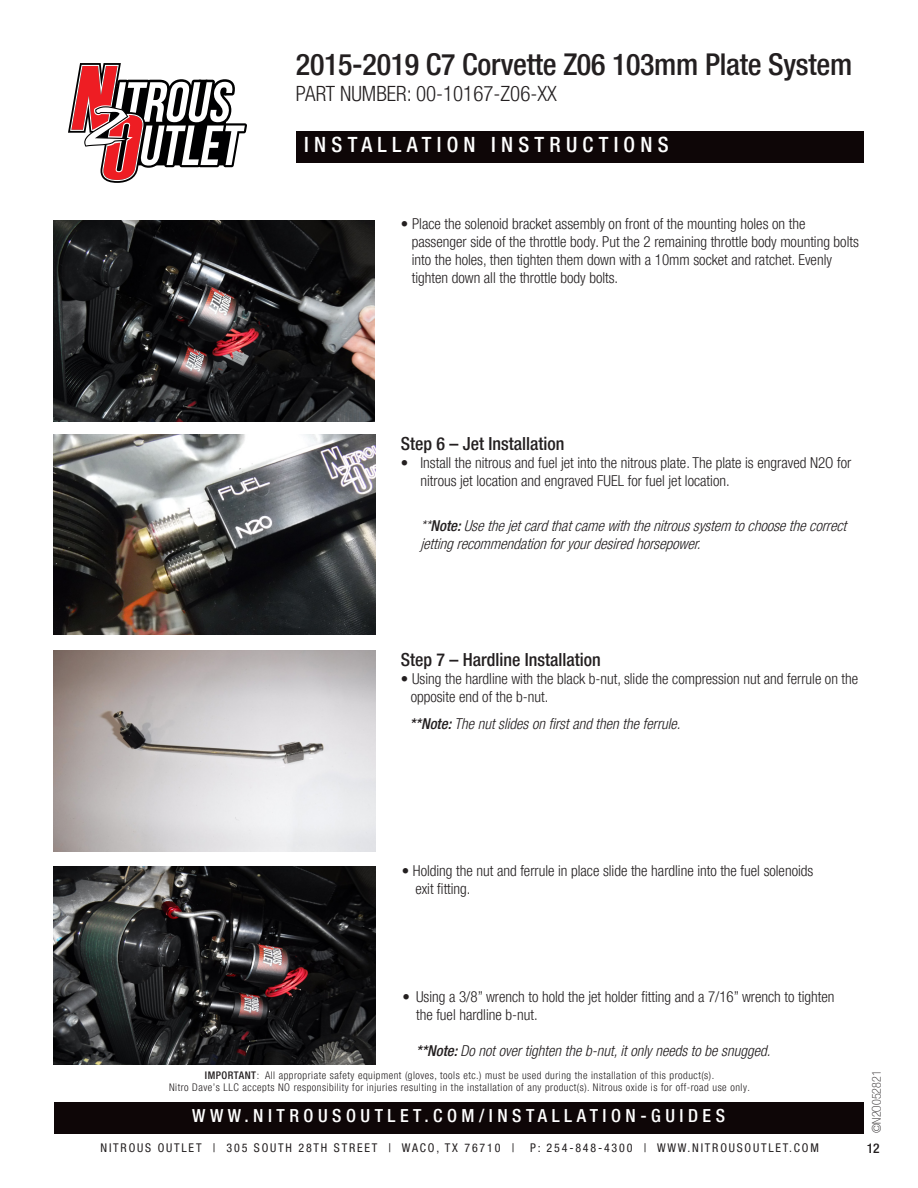
<style>
.page{position:relative;width:918px;height:1188px;background:#fff}
.page>*{position:absolute;margin:0;border:0;box-sizing:border-box;transform-origin:0 0}
.t1{font:500 condensed 30px "Helvetica Neue LT Pro";letter-spacing:-.01em;color:#231f20}
.t2{font:300 condensed 21px "Helvetica Neue LT Pro";color:#231f20}
.t3{font:500 condensed 21px "Helvetica Neue LT Pro";letter-spacing:.25em;color:#fff}
.t4{font:500 condensed 18px "Helvetica Neue LT Pro";color:#231f20}
.t5{font:500 condensed 18px "Helvetica Neue LT Pro";letter-spacing:.25em;color:#fff}
.t6{font:300 condensed 15px/18px "Helvetica Neue LT Pro";color:#231f20}
.t7{font:italic 300 condensed 15px/18px "Helvetica Neue LT Pro";color:#231f20}
.t8{font:italic 300 condensed 15px "Helvetica Neue LT Pro";color:#231f20}
.t9{font:500 condensed 13.5px "Helvetica Neue LT Pro";color:#231f20}
.t10{font:condensed 12px "Helvetica Neue LT Pro";letter-spacing:.15em;color:#231f20}
.t11{font:100 condensed 12px "Helvetica Neue LT Pro";color:#231f20}
.t12{font:300 condensed 10.5px/12px "Helvetica Neue LT Pro";letter-spacing:.05em;color:#231f20;text-align:center}
.s1{font-weight:500}
</style>
<div class="page">
<svg style="left:68px;top:63px;width:179px;height:120px"></svg>
<div style="left:297px;top:131px;width:567px;height:31px;background:#0e0607"></div>
<div style="left:54px;top:1102px;width:810px;height:31px;background:#0e0607"></div>
<img style="left:53px;top:435px;width:322px;height:200px">
<img style="left:54px;top:651px;width:321px;height:200px">
<img style="left:54px;top:866px;width:322px;height:198px">
<img style="left:53px;top:220px;width:322px;height:201px">
<h1 class="t1" style="left:296px;top:47px;width:558px">2015-2019 C7 Corvette Z06 103mm Plate System</h1>
<h2 class="t2" style="left:296px;top:81px;width:262px">PART NUMBER: 00-10167-Z06-XX</h2>
<h2 class="t3" style="left:304px;top:132px;width:366px">INSTALLATION INSTRUCTIONS</h2>
<p class="t6" style="left:412px;top:215px;width:449px;text-indent:-11px">• Place the solenoid bracket assembly on front of the mounting holes on the passenger side of the throttle body. Put the 2 remaining throttle body mounting bolts into the holes, then tighten them down with a 10mm socket and ratchet. Evenly tighten down all the throttle body bolts.</p>
<p class="t4" style="left:401px;top:432px;width:165px">Step 6 – Jet Installation</p>
<p class="t6" style="left:420px;top:453px;width:432px;text-indent:-20px">• Install the nitrous and fuel jet into the nitrous plate. The plate is engraved N2O for nitrous jet location and engraved FUEL for fuel jet location.</p>
<p class="t7" style="left:420px;top:516px;width:432px">**<span class="s1">N o t e :</span> Usethejetcardthatcamewiththenitroussystem tochoosethecorrect jettingrecommendationforyourdesiredhorsepower.</p>
<p class="t4" style="left:401px;top:648px;width:201px">Step 7 – Hardline Installation</p>
<p class="t6" style="left:411px;top:669px;width:449px;text-indent:-10px">• Using the hardline with the black b-nut, slide the compression nut and ferrule on the opposite end of the b-nut.</p>
<p class="t8" style="left:410px;top:715px;width:272px"><span class="s1">**Note:</span> The nut slides on first and then the ferrule.</p>
<p class="t6" style="left:402px;top:862px;width:413px">• Holding the nut and ferrule in place slide the hardline into the fuel solenoids</p>
<p class="t6" style="left:415px;top:880px;width:57px">exit fitting.</p>
<p class="t6" style="left:403px;top:987px;width:433px">• Using a 3/8” wrench to hold the jet holder fitting and a 7/16” wrench to tighten</p>
<p class="t6" style="left:416px;top:1005px;width:123px">the fuel hardline b-nut.</p>
<p class="t8" style="left:416px;top:1042px;width:356px"><span class="s1">**Note:</span> Do not over tighten the b-nut, it only needs to be snugged.</p>
<p class="t12" style="left:169px;top:1069px;width:582px"><span class="s1">IMPORTANT</span>: All appropriate safety equipment (gloves, tools etc.) must be used during the installation of this product(s).<br>Nitro Dave’s LLC accepts NO responsibility for injuries resulting in the installation of any product(s). Nitrous oxide is for off-road use only.</p>
<p class="t5" style="left:192px;top:1105px;width:534px">WWW.NITROUSOUTLET.COM/INSTALLATION-GUIDES</p>
<p class="t10" style="left:101px;top:1140px;width:415px">NITROUS OUTLET | 305 SOUTH 28TH STREET | WACO, TX 76710 |</p>
<p class="t10" style="left:530px;top:1140px;width:290px">P: 254-848-4300 | WWW.NITROUSOUTLET.COM</p>
<p class="t11" style="left:870px;top:1133px;width:64px;rotate:-90deg">©N2O052821</p>
<p class="t9" style="left:867px;top:1140px;width:14px">12</p>
</div>
